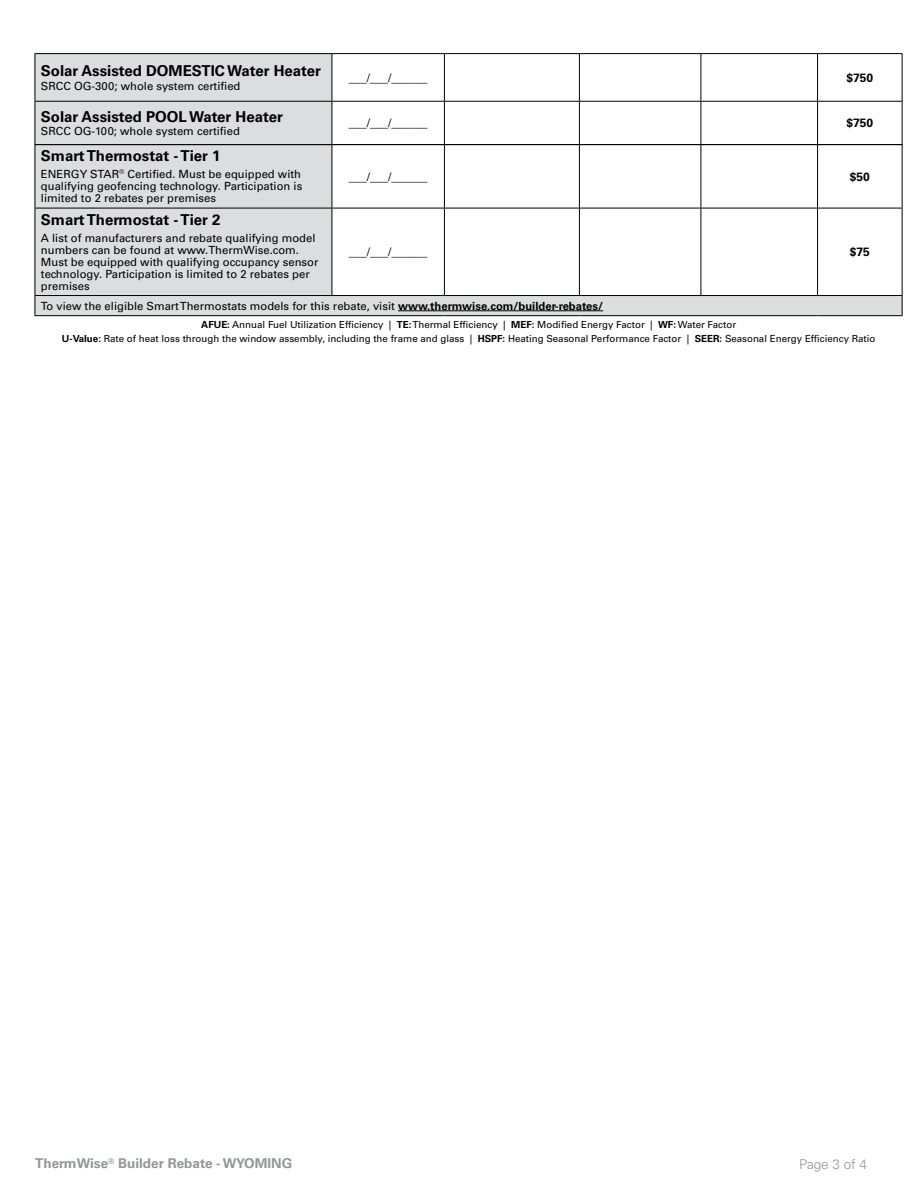
<style>
.page{position:relative;width:918px;height:1188px;background:#fff}
.page>*{position:absolute;margin:0;border:0;box-sizing:border-box;transform-origin:0 0}
.t1{font:700 15px "Univers LT Std";color:#000}
.t2{font:700 13.5px "Univers LT Std";color:#939598}
.t3{font:300 13.5px "Univers LT Std";color:#939598}
.t4{font:12px "Univers LT Std";color:#000}
.t5{font:700 12px "Univers LT Std";color:#000}
.t6{font:11.25px/12px "Univers LT Std";color:#000;text-align:justify}
.t7{font:9.75px/13.5px "Univers LT Std";color:#000;text-align:center}
.s1{font-weight:700}
</style>
<div class="page">
<svg style="left:36px;top:145px;width:866px;height:170px"></svg>
<hr style="left:35px;top:145px;width:1px;height:63px;background:#000">
<hr style="left:332px;top:145px;width:1px;height:63px;background:#000">
<hr style="left:444px;top:145px;width:1px;height:63px;background:#000">
<hr style="left:579px;top:145px;width:1px;height:63px;background:#000">
<hr style="left:701px;top:145px;width:1px;height:63px;background:#000">
<hr style="left:817px;top:145px;width:1px;height:63px;background:#000">
<hr style="left:902px;top:145px;width:1px;height:63px;background:#000">
<hr style="left:35px;top:208px;width:297px;height:1px;background:#000">
<hr style="left:35px;top:208px;width:1px;height:87px;background:#000">
<hr style="left:332px;top:208px;width:112px;height:1px;background:#000">
<hr style="left:332px;top:208px;width:1px;height:87px;background:#000">
<hr style="left:444px;top:208px;width:135px;height:1px;background:#000">
<hr style="left:444px;top:208px;width:1px;height:87px;background:#000">
<hr style="left:579px;top:208px;width:122px;height:1px;background:#000">
<hr style="left:579px;top:208px;width:1px;height:87px;background:#000">
<hr style="left:701px;top:208px;width:117px;height:1px;background:#000">
<hr style="left:701px;top:208px;width:1px;height:87px;background:#000">
<hr style="left:818px;top:208px;width:85px;height:1px;background:#000">
<hr style="left:817px;top:208px;width:1px;height:87px;background:#000">
<hr style="left:902px;top:208px;width:1px;height:87px;background:#000">
<hr style="left:35px;top:295px;width:297px;height:1px;background:#000">
<svg style="left:35px;top:296px;width:1px;height:19px"></svg>
<hr style="left:332px;top:295px;width:112px;height:1px;background:#000">
<hr style="left:444px;top:295px;width:135px;height:1px;background:#000">
<hr style="left:579px;top:295px;width:122px;height:1px;background:#000">
<hr style="left:701px;top:295px;width:117px;height:1px;background:#000">
<hr style="left:818px;top:295px;width:85px;height:1px;background:#000">
<svg style="left:902px;top:296px;width:1px;height:19px"></svg>
<hr style="left:35px;top:315px;width:297px;height:1px;background:#000">
<hr style="left:332px;top:315px;width:112px;height:1px;background:#000">
<hr style="left:444px;top:315px;width:135px;height:1px;background:#000">
<hr style="left:579px;top:315px;width:122px;height:1px;background:#000">
<hr style="left:701px;top:315px;width:117px;height:1px;background:#000">
<hr style="left:818px;top:315px;width:85px;height:1px;background:#000">
<hr style="left:398px;top:311px;width:205px;height:1px;background:#000">
<div style="left:36px;top:54px;width:296px;height:90px;background:#dcddde"></div>
<hr style="left:35px;top:53px;width:297px;height:1px;background:#000">
<hr style="left:35px;top:54px;width:1px;height:47px;background:#000">
<hr style="left:332px;top:53px;width:112px;height:1px;background:#000">
<hr style="left:332px;top:54px;width:1px;height:47px;background:#000">
<hr style="left:444px;top:53px;width:135px;height:1px;background:#000">
<hr style="left:444px;top:54px;width:1px;height:47px;background:#000">
<hr style="left:579px;top:53px;width:122px;height:1px;background:#000">
<hr style="left:579px;top:54px;width:1px;height:47px;background:#000">
<hr style="left:701px;top:53px;width:117px;height:1px;background:#000">
<hr style="left:701px;top:54px;width:1px;height:47px;background:#000">
<hr style="left:818px;top:53px;width:85px;height:1px;background:#000">
<hr style="left:817px;top:54px;width:1px;height:47px;background:#000">
<hr style="left:902px;top:54px;width:1px;height:47px;background:#000">
<hr style="left:35px;top:101px;width:297px;height:1px;background:#000">
<hr style="left:35px;top:102px;width:1px;height:42px;background:#000">
<hr style="left:332px;top:101px;width:112px;height:1px;background:#000">
<hr style="left:332px;top:102px;width:1px;height:42px;background:#000">
<hr style="left:444px;top:101px;width:135px;height:1px;background:#000">
<hr style="left:444px;top:102px;width:1px;height:42px;background:#000">
<hr style="left:579px;top:101px;width:122px;height:1px;background:#000">
<hr style="left:579px;top:102px;width:1px;height:42px;background:#000">
<hr style="left:701px;top:101px;width:117px;height:1px;background:#000">
<hr style="left:701px;top:102px;width:1px;height:42px;background:#000">
<hr style="left:818px;top:101px;width:85px;height:1px;background:#000">
<hr style="left:817px;top:102px;width:1px;height:42px;background:#000">
<hr style="left:902px;top:102px;width:1px;height:42px;background:#000">
<hr style="left:35px;top:144px;width:297px;height:1px;background:#000">
<hr style="left:332px;top:144px;width:112px;height:1px;background:#000">
<hr style="left:444px;top:144px;width:135px;height:1px;background:#000">
<hr style="left:579px;top:144px;width:122px;height:1px;background:#000">
<hr style="left:701px;top:144px;width:117px;height:1px;background:#000">
<hr style="left:818px;top:144px;width:85px;height:1px;background:#000">
<h1 class="t1" style="left:41px;top:62px;width:281px">Solar Assisted DOMESTIC Water Heater</h1>
<p class="t6" style="left:41px;top:80px;width:201px">SRCC OG-300; whole system certified</p>
<h1 class="t1" style="left:41px;top:108px;width:243px">Solar Assisted POOL Water Heater</h1>
<p class="t6" style="left:41px;top:125px;width:200px">SRCC OG-100; whole system certified</p>
<p class="t4" style="left:349px;top:70px;width:80px">___/___/______</p>
<p class="t5" style="left:847px;top:71px;width:28px">$750</p>
<p class="t4" style="left:349px;top:116px;width:80px">___/___/______</p>
<p class="t5" style="left:847px;top:116px;width:28px">$750</p>
<h1 class="t1" style="left:41px;top:147px;width:181px">Smart Thermostat - Tier 1</h1>
<p class="t6" style="left:41px;top:168px;width:263px">ENERGY STAR<sup>®</sup> Certified. Must be equipped with qualifying geofencing technology. Participation is limited to 2 rebates per premises</p>
<p class="t4" style="left:349px;top:169px;width:80px">___/___/______</p>
<p class="t5" style="left:850px;top:169px;width:22px">$50</p>
<h1 class="t1" style="left:41px;top:211px;width:181px">Smart Thermostat - Tier 2</h1>
<p class="t6" style="left:41px;top:232px;width:279px;text-align:left">A list of manufacturers and rebate qualifying model numbers can be found at www.ThermWise.com.<br>Must be equipped with qualifying occupancy sensor technology. Participation is limited to 2 rebates per premises</p>
<p class="t4" style="left:349px;top:245px;width:80px">___/___/______</p>
<p class="t5" style="left:850px;top:245px;width:22px">$75</p>
<p class="t6" style="left:41px;top:300px;width:564px">To view the eligible Smart Thermostats models for this rebate, visit <span class="s1">www.thermwise.com/builder-rebates/</span></p>
<p class="t7" style="left:62px;top:318px;width:815px"><span class="s1">AFUE:</span> Annual Fuel Utilization Efficiency | <span class="s1">TE:</span> Thermal Efficiency | <span class="s1">MEF:</span> Modified Energy Factor | <span class="s1">WF:</span> Water Factor<br><span class="s1">U-Value:</span> Rate of heat loss through the window assembly, including the frame and glass | <span class="s1">HSPF:</span> Heating Seasonal Performance Factor | <span class="s1">SEER:</span> Seasonal Energy Efficiency Ratio</p>
<p class="t2" style="left:35px;top:1155px;width:259px">ThermWise<sup>®</sup> Builder Rebate - WYOMING</p>
<p class="t3" style="left:799px;top:1156px;width:69px">Page 3 of 4</p>
</div>
